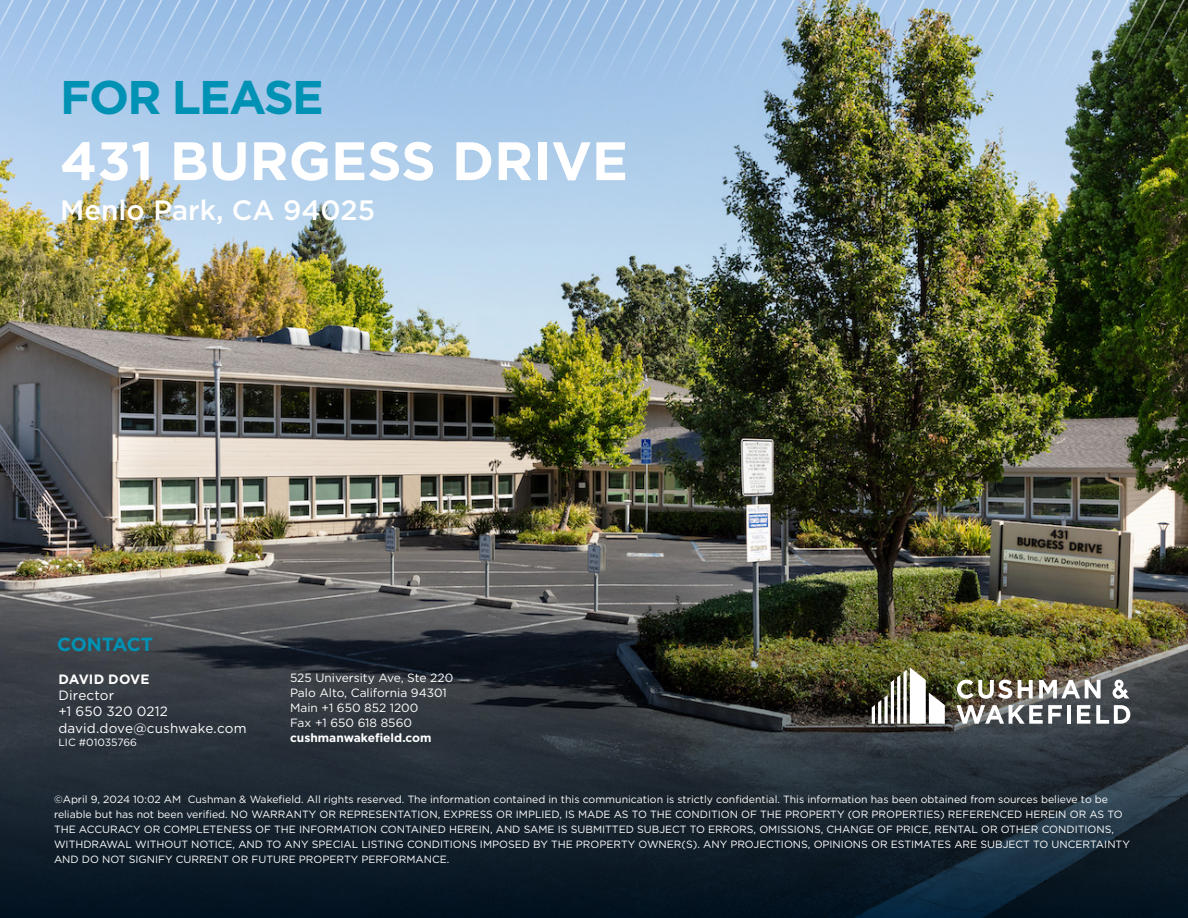
<style>
.page{position:relative;width:1188px;height:918px;background:#fff}
.page>*{position:absolute;margin:0;border:0;box-sizing:border-box;transform-origin:0 0}
.t1{font:700 54px "Gotham";color:#fff}
.t2{font:700 47.25px "Gotham";letter-spacing:-.04em;color:#0092b4}
.t3{font:500 28.05px "Gotham";color:#fff}
.t4{font:700 19.05px "Gotham";letter-spacing:-.01em;color:#0092b4}
.Broker_Contact{font:13.5px/16.2px "Gotham";letter-spacing:.01em;color:#fff}
.Broker_Name{font:700 13.5px "Gotham";letter-spacing:.01em;color:#fff}
.URL{font:12px/15px "Gotham";color:#fff}
.URL-2{font:700 12px "Gotham";color:#fff}
.Company_Address_Text{font:10.5px/15px "Gotham";color:#fff}
</style>
<div class="page">
<img style="left:0;top:0;width:1188px;height:523px">
<img style="left:1px;top:0;width:1185px;height:105px">
<img style="left:0;top:523px;width:1188px;height:395px">
<img style="left:872px;top:667px;width:73px;height:57px">
<svg style="left:1018px;top:680px;width:15px;height:18px"></svg>
<hr style="left:1067px;top:705px;width:4px;height:19px;background:#fff">
<svg style="left:1077px;top:705px;width:13px;height:19px"></svg>
<svg style="left:1096px;top:705px;width:34px;height:19px"></svg>
<svg style="left:957px;top:680px;width:55px;height:19px"></svg>
<svg style="left:1039px;top:680px;width:62px;height:18px"></svg>
<svg style="left:956px;top:705px;width:106px;height:19px"></svg>
<svg style="left:1112px;top:680px;width:18px;height:19px"></svg>
<p class="t2" style="left:60px;top:66px;width:265px">FOR LEASE</p>
<p class="t1" style="left:60px;top:125px;width:569px">431 BURGESS DRIVE</p>
<p class="t3" style="left:60px;top:192px;width:317px">Menlo Park, CA 94025</p>
<p class="t4" style="left:57px;top:632px;width:98px">CONTACT</p>
<p class="Broker_Name" style="left:58px;top:670px;width:93px">DAVID DOVE</p>
<p class="Broker_Contact" style="left:58px;top:687px;width:189px">Director<br>+1 650 320 0212 david.dove@cushwake.com</p>
<p class="Company_Address_Text" style="left:58px;top:735px;width:80px">LIC #01035766</p>
<p class="URL" style="left:290px;top:670px;width:165px">525 University Ave, Ste 220</p>
<p class="URL" style="left:290px;top:685px;width:158px">Palo Alto, California 94301<br>Main +1 650 852 1200<br>Fax +1 650 618 8560</p>
<p class="URL-2" style="left:290px;top:730px;width:143px">cushmanwakefield.com</p>
<p class="Company_Address_Text" style="left:54px;top:792px;width:1077px">©April 9, 2024 10:02 AM Cushman &amp; Wakefield. All rights reserved. The information contained in this communication is strictly confidential. This information has been obtained from sources believe to be reliable but has not been verified. NO WARRANTY OR REPRESENTATION, EXPRESS OR IMPLIED, IS MADE AS TO THE CONDITION OF THE PROPERTY (OR PROPERTIES) REFERENCED HEREIN OR AS TO THE ACCURACY OR COMPLETENESS OF THE INFORMATION CONTAINED HEREIN, AND SAME IS SUBMITTED SUBJECT TO ERRORS, OMISSIONS, CHANGE OF PRICE, RENTAL OR OTHER CONDITIONS, WITHDRAWAL WITHOUT NOTICE, AND TO ANY SPECIAL LISTING CONDITIONS IMPOSED BY THE PROPERTY OWNER(S). ANY PROJECTIONS, OPINIONS OR ESTIMATES ARE SUBJECT TO UNCERTAINTY AND DO NOT SIGNIFY CURRENT OR FUTURE PROPERTY PERFORMANCE.</p>
</div>
